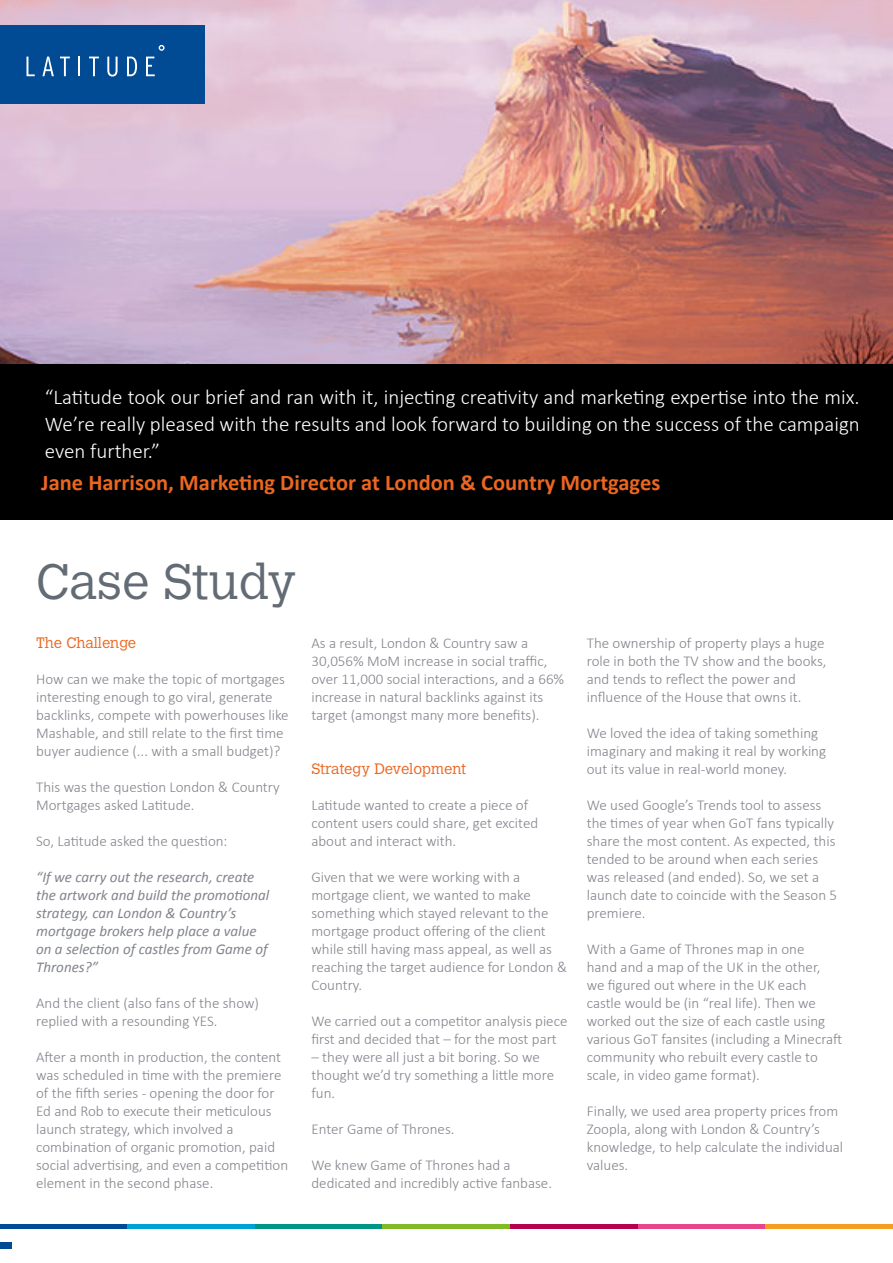
<style>
.page{position:relative;width:893px;height:1263px;background:#fff}
.page>*{position:absolute;margin:0;border:0;box-sizing:border-box;transform-origin:0 0}
.t1{font:300 49.5px "Calvert MT Std";color:#636b74}
.t2{font:700 22.5px "Calibri";color:#eb6620}
.t3{font:300 21px/27px "Calibri";color:#fff;text-align:justify}
.t4{font:300 15px/18px "Calibri";color:#81848c}
.t5{font:italic 15px/18px "Calibri";color:#81848c}
.t6{font:300 15px "Calvert MT Std";color:#eb6620}
</style>
<div class="page">
<div style="left:0;top:1242px;width:11px;height:7px;background:#004b93"></div>
<div style="left:0;top:1224px;width:128px;height:5px;background:#004b93"></div>
<div style="left:128px;top:1224px;width:127px;height:5px;background:#00a1d4"></div>
<div style="left:255px;top:1224px;width:128px;height:5px;background:#009486"></div>
<div style="left:383px;top:1224px;width:127px;height:5px;background:#80ba26"></div>
<div style="left:510px;top:1224px;width:128px;height:5px;background:#b6014c"></div>
<div style="left:638px;top:1224px;width:127px;height:5px;background:#e9458a"></div>
<div style="left:765px;top:1224px;width:128px;height:5px;background:#f59d20"></div>
<img style="left:0;top:0;width:893px;height:364px">
<div style="left:0;top:25px;width:204px;height:79px;background:#004b93"></div>
<svg style="left:27px;top:57px;width:8px;height:19px"></svg>
<svg style="left:42px;top:57px;width:28px;height:19px"></svg>
<svg style="left:78px;top:57px;width:21px;height:19px"></svg>
<svg style="left:107px;top:57px;width:30px;height:20px"></svg>
<svg style="left:146px;top:57px;width:9px;height:19px"></svg>
<svg style="left:159px;top:45px;width:6px;height:6px"></svg>
<div style="left:0;top:364px;width:893px;height:155px;background:#000"></div>
<h3 class="t3" style="left:45px;top:383px;width:816px">“Latitude took our brief and ran with it, injecting creativity and marketing expertise into the mix.<br>We’re really pleased with the results and look forward to building on the success of the campaign even further.”</h3>
<h2 class="t2" style="left:41px;top:468px;width:620px">Jane Harrison, Marketing Director at London &amp; Country Mortgages</h2>
<h1 class="t1" style="left:36px;top:554px;width:262px">Case Study</h1>
<p class="t6" style="left:36px;top:634px;width:102px">The Challenge</p>
<p class="t4" style="left:36px;top:669px;width:254px">How can we make the topic of mortgages interesting enough to go viral, generate backlinks, compete with powerhouses like Mashable, and still relate to the first time buyer audience (... with a small budget)?</p>
<p class="t4" style="left:36px;top:777px;width:245px">This was the question London &amp; Country<br>Mortgages asked Latitude.</p>
<p class="t4" style="left:36px;top:831px;width:193px">So, Latitude asked the question:</p>
<p class="t5" style="left:36px;top:867px;width:235px">“If we carry out the research, create the artwork and build the promotional strategy, can London &amp; Country’s mortgage brokers help place a value on a selection of castles from Game of<br>Thrones?”</p>
<p class="t4" style="left:36px;top:993px;width:224px">And the client (also fans of the show) replied with a resounding YES.</p>
<p class="t4" style="left:36px;top:1047px;width:254px">After a month in production, the content was scheduled in time with the premiere of the fifth series - opening the door for Ed and Rob to execute their meticulous launch strategy, which involved a combination of organic promotion, paid social advertising, and even a competition element in the second phase.</p>
<p class="t4" style="left:311px;top:633px;width:254px">As a result, London &amp; Country saw a 30,056% MoM increase in social traffic, over 11,000 social interactions, and a 66% increase in natural backlinks against its target (amongst many more benefits).</p>
<p class="t6" style="left:311px;top:760px;width:156px">Strategy Development</p>
<p class="t4" style="left:311px;top:795px;width:228px">Latitude wanted to create a piece of content users could share, get excited about and interact with.</p>
<p class="t4" style="left:311px;top:867px;width:257px">Given that we were working with a mortgage client, we wanted to make something which stayed relevant to the mortgage product offering of the client while still having mass appeal, as well as reaching the target audience for London &amp; Country.</p>
<p class="t4" style="left:311px;top:1011px;width:258px">We carried out a competitor analysis piece first and decided that – for the most part</p>
<p class="t4" style="left:311px;top:1047px;width:244px">– they were all just a bit boring. So we thought we’d try something a little more fun.</p>
<p class="t4" style="left:311px;top:1119px;width:145px">Enter Game of Thrones.</p>
<p class="t4" style="left:311px;top:1155px;width:242px">We knew Game of Thrones had a dedicated and incredibly active fanbase.</p>
<p class="t4" style="left:587px;top:633px;width:241px">The ownership of property plays a huge role in both the TV show and the books, and tends to reflect the power and influence of the House that owns it.</p>
<p class="t4" style="left:587px;top:723px;width:241px">We loved the idea of taking something imaginary and making it real by working out its value in real-world money.</p>
<p class="t4" style="left:587px;top:795px;width:252px">We used Google’s Trends tool to assess the times of year when GoT fans typically share the most content. As expected, this tended to be around when each series was released (and ended). So, we set a launch date to coincide with the Season 5 premiere.</p>
<p class="t4" style="left:587px;top:939px;width:257px">With a Game of Thrones map in one<br>hand and a map of the UK in the other,<br>we figured out where in the UK each castle would be (in “real life). Then we worked out the size of each castle using various GoT fansites (including a Minecraft community who rebuilt every castle to scale, in video game format).</p>
<p class="t4" style="left:587px;top:1101px;width:258px">Finally, we used area property prices from Zoopla, along with London &amp; Country’s knowledge, to help calculate the individual values.</p>
</div>
